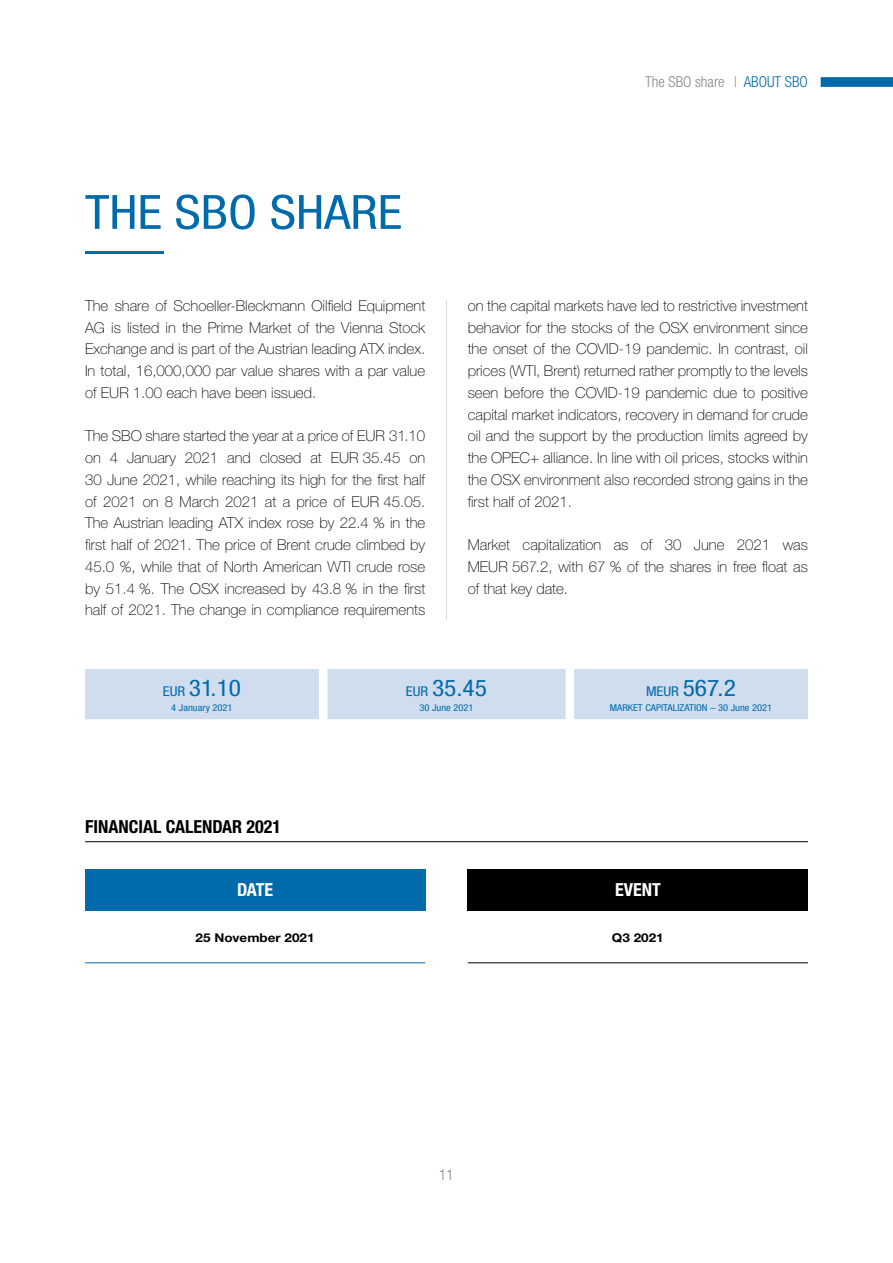
<style>
.page{position:relative;width:893px;height:1263px;background:#fff}
.page>*{position:absolute;margin:0;border:0;box-sizing:border-box;transform-origin:0 0}
.t1{font:condensed 47.25px "Helvetica Neue LT Pro";color:#006bac;scale:1.11 1}
.t2{font:condensed 22.95px "Helvetica Neue LT Pro";color:#006bac;scale:1.11 1}
.t3{font:700 condensed 18px "Helvetica Neue LT Pro";color:#000}
.t4{font:700 condensed 18px "Helvetica Neue LT Pro";color:#fff}
.t5{font:100 15px/21.8px "Helvetica Neue LT Pro";color:#000;text-align:justify}
.t6{font:300 condensed 15px "Helvetica Neue LT Pro";color:#878787}
.t7{font:700 12.15px "Helvetica Neue LT Pro";color:#000;scale:1.11 1}
.t8{font:condensed 9.45px "Helvetica Neue LT Pro";color:#006bac;scale:1.11 1}
.s1{color:#006bac}
.s2{font-size:13.5px}
</style>
<div class="page">
<div style="left:821px;top:77px;width:72px;height:10px;background:#006bac"></div>
<div style="left:85px;top:669px;width:723px;height:50px;background:#cfddef"></div>
<hr style="left:85px;top:841px;width:723px;height:1px;background:#000">
<div style="left:85px;top:869px;width:340px;height:42px;background:#006bac"></div>
<div style="left:468px;top:869px;width:340px;height:42px;background:#000"></div>
<hr style="left:468px;top:962px;width:340px;height:1px;background:#000">
<hr style="left:85px;top:962px;width:340px;height:1px;background:#006bac">
<hr style="left:446px;top:300px;width:1px;height:320px;background:#dadada">
<p class="t6" style="left:645px;top:73px;width:164px">The SBO share | <span class="s1">ABOUT SBO</span></p>
<h1 class="t1" style="left:85px;top:185px;width:287px">THE SBO SHARE</h1>
<h1 class="t1" style="left:85px;top:203px;width:72px">___</h1>
<p class="t5" style="left:85px;top:294px;width:342px">The share of Schoeller-Bleckmann Oilfield Equipment AG is listed in the Prime Market of the Vienna Stock Exchange and is part of the Austrian leading ATX index.<br>In total, 16,000,000 par value shares with a par value of EUR 1.00 each have been issued.</p>
<p class="t5" style="left:85px;top:425px;width:342px">The SBO share started the year at a price of EUR 31.10 on 4 January 2021 and closed at EUR 35.45 on 30 June 2021, while reaching its high for the first half of 2021 on 8 March 2021 at a price of EUR 45.05.<br>The Austrian leading ATX index rose by 22.4 % in the first half of 2021. The price of Brent crude climbed by 45.0 %, while that of North American WTI crude rose by 51.4 %. The OSX increased by 43.8 % in the first half of 2021. The change in compliance requirements</p>
<p class="t5" style="left:468px;top:294px;width:342px">on the capital markets have led to restrictive investment behavior for the stocks of the OSX environment since the onset of the COVID-19 pandemic. In contrast, oil prices (WTI, Brent) returned rather promptly to the levels seen before the COVID-19 pandemic due to positive capital market indicators, recovery in demand for crude oil and the support by the production limits agreed by the OPEC+ alliance. In line with oil prices, stocks within the OSX environment also recorded strong gains in the first half of 2021.</p>
<p class="t5" style="left:468px;top:534px;width:342px">Market capitalization as of 30 June 2021 was MEUR 567.2, with 67 % of the shares in free float as of that key date.</p>
<h2 class="t2" style="left:163px;top:674px;width:72px"><span class="s2">EUR</span> 31.10</h2>
<h2 class="t2" style="left:406px;top:674px;width:75px"><span class="s2">EUR</span> 35.45</h2>
<h2 class="t2" style="left:646px;top:674px;width:83px"><span class="s2">MEUR</span> 567.2</h2>
<p class="t8" style="left:171px;top:702px;width:57px">4 January 2021</p>
<p class="t8" style="left:419px;top:702px;width:50px">30 June 2021</p>
<p class="t8" style="left:610px;top:702px;width:148px">MARKET CAPITALIZATION – 30 June 2021</p>
<p class="t3" style="left:85px;top:815px;width:197px">FINANCIAL CALENDAR 2021</p>
<p class="t4" style="left:237px;top:879px;width:38px">DATE</p>
<p class="t4" style="left:615px;top:879px;width:47px">EVENT</p>
<p class="t7" style="left:196px;top:930px;width:109px">25 November 2021</p>
<p class="t7" style="left:612px;top:930px;width:48px">Q3 2021</p>
<p class="t6" style="left:439px;top:1166px;width:16px">11</p>
</div>
